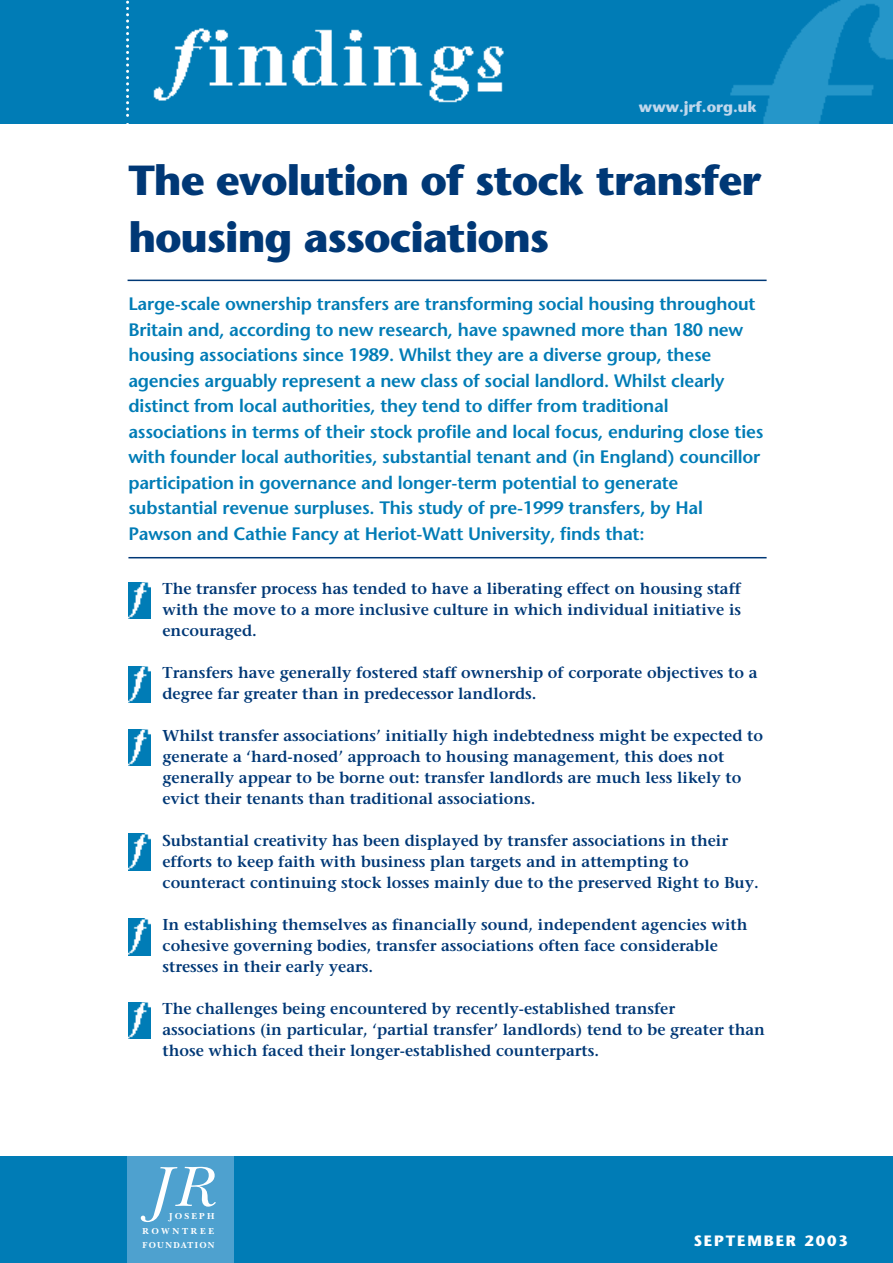
<style>
.page{position:relative;width:893px;height:1263px;background:#fff}
.page>*{position:absolute;margin:0;border:0;box-sizing:border-box;transform-origin:0 0}
.t1{font:700 42px/57px "Stone Sans";letter-spacing:-.025em;color:#003876}
.t2{font:600 18px/25.5px "Stone Sans";letter-spacing:-.01em;color:#007cb6}
.t3{font:600 15.75px/21px "Stone Serif";color:#003876}
.t4{font:700 15px "Stone Sans";color:#bfd7ec}
.t5{font:700 15px "Stone Sans";letter-spacing:.125em;color:#fff}
.t6{font:700 9px/14.2px "New Baskerville";letter-spacing:.24em;color:#fff;text-align:justify}
</style>
<div class="page">
<div style="left:1px;top:1157px;width:891px;height:106px;background:#007cb6"></div>
<div style="left:1px;top:0;width:891px;height:123px;background:#007cb6"></div>
<img style="left:730px;top:0;width:162px;height:123px">
<img style="left:153px;top:28px;width:351px;height:75px">
<div style="left:128px;top:1157px;width:106px;height:106px;background:#4ea1cf"></div>
<svg style="left:141px;top:1167px;width:75px;height:55px"></svg>
<svg style="left:126px;top:0;width:3px;height:124px"></svg>
<img style="left:128px;top:729px;width:22px;height:37px">
<img style="left:128px;top:833px;width:22px;height:37px">
<img style="left:128px;top:1002px;width:22px;height:37px">
<img style="left:128px;top:918px;width:22px;height:37px">
<img style="left:128px;top:666px;width:22px;height:37px">
<img style="left:128px;top:582px;width:22px;height:37px">
<hr style="left:128px;top:557px;width:638px;height:1px;background:#003876">
<hr style="left:128px;top:280px;width:638px;height:1px;background:#003876">
<p class="t4" style="left:639px;top:101px;width:119px">www.jrf.org.uk</p>
<h1 class="t1" style="left:128px;top:156px;width:634px">The evolution of stock transfer housing associations</h1>
<p class="t2" style="left:128px;top:293px;width:636px">Large-scale ownership transfers are transforming social housing throughout Britain and, according to new research, have spawned more than 180 new housing associations since 1989. Whilst they are a diverse group, these agencies arguably represent a new class of social landlord. Whilst clearly distinct from local authorities, they tend to differ from traditional associations in terms of their stock profile and local focus, enduring close ties with founder local authorities, substantial tenant and (in England) councillor participation in governance and longer-term potential to generate substantial revenue surpluses. This study of pre-1999 transfers, by Hal Pawson and Cathie Fancy at Heriot-Watt University, finds that:</p>
<p class="t3" style="left:162px;top:580px;width:580px;text-align:justify">The transfer process has tended to have a liberating effect on housing staff with the move to a more inclusive culture in which individual initiative is encouraged.</p>
<p class="t3" style="left:162px;top:664px;width:596px">Transfers have generally fostered staff ownership of corporate objectives to a degree far greater than in predecessor landlords.</p>
<p class="t3" style="left:162px;top:727px;width:602px">Whilst transfer associations’ initially high indebtedness might be expected to generate a ‘hard-nosed’ approach to housing management, this does not generally appear to be borne out: transfer landlords are much less likely to evict their tenants than traditional associations.</p>
<p class="t3" style="left:162px;top:832px;width:597px">Substantial creativity has been displayed by transfer associations in their efforts to keep faith with business plan targets and in attempting to counteract continuing stock losses mainly due to the preserved Right to Buy.</p>
<p class="t3" style="left:162px;top:916px;width:586px">In establishing themselves as financially sound, independent agencies with cohesive governing bodies, transfer associations often face considerable stresses in their early years.</p>
<p class="t3" style="left:162px;top:1000px;width:604px">The challenges being encountered by recently-established transfer associations (in particular, ‘partial transfer’ landlords) tend to be greater than those which faced their longer-established counterparts.</p>
<p class="t6" style="left:143px;top:1210px;width:74px;text-indent:26px">JOSEPH ROWNTREE FOUNDATION</p>
<p class="t5" style="left:693px;top:1234px;width:156px">SEPTEMBER 2003</p>
</div>
